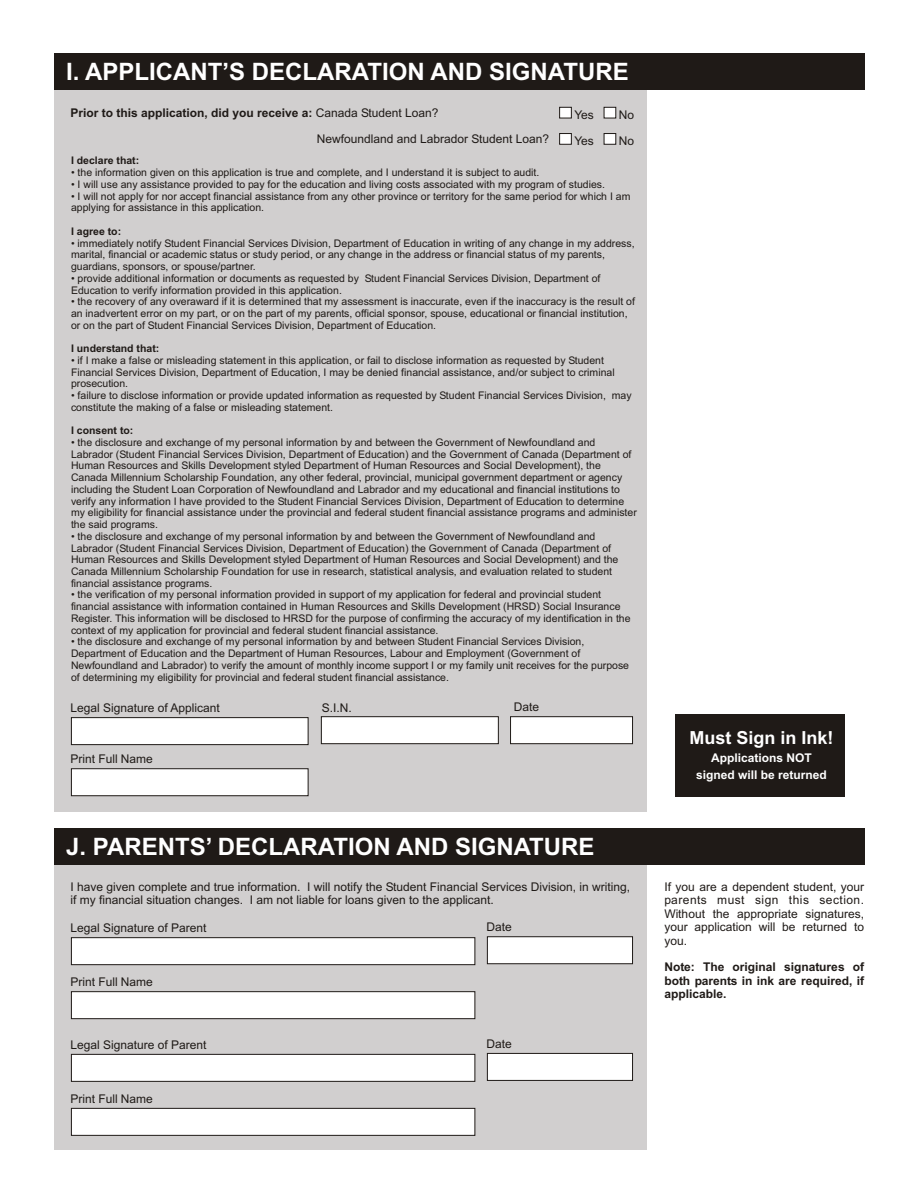
<style>
.page{position:relative;width:918px;height:1188px;background:#fff}
.page>*{position:absolute;margin:0;border:0;box-sizing:border-box;transform-origin:0 0}
.t1{font:700 24px "Arial";color:#fff}
.t2{font:700 18px "Arial";color:#fff}
.t3{font:12px/13.4px "Arial";color:#1f1a17}
.t4{font:700 12px/13.4px "Arial";color:#1f1a17;text-align:justify}
.t5{font:700 12px/16.4px "Arial";color:#fff;text-align:center}
.t6{font:10.5px/11.7px "Arial";color:#1f1a17}
.t7{font:700 10.5px "Arial";color:#1f1a17}
.s1{font-weight:400}
</style>
<div class="page">
<div style="left:54px;top:86px;width:593px;height:726px;background:#d1cfcf"></div>
<div style="left:54px;top:54px;width:810px;height:36px;background:#1f1a17"></div>
<div style="left:559px;top:107px;width:13px;height:11px;background:#fff;border:1px solid #1f1a17"></div>
<div style="left:604px;top:107px;width:12px;height:11px;background:#fff;border:1px solid #1f1a17"></div>
<div style="left:559px;top:133px;width:13px;height:12px;background:#fff;border:1px solid #1f1a17"></div>
<div style="left:604px;top:133px;width:12px;height:12px;background:#fff;border:1px solid #1f1a17"></div>
<div style="left:321px;top:716px;width:178px;height:28px;background:#fff;border:1px solid #1f1a17"></div>
<div style="left:510px;top:716px;width:123px;height:28px;background:#fff;border:1px solid #1f1a17"></div>
<div style="left:71px;top:717px;width:237px;height:28px;background:#fff;border:1px solid #1f1a17"></div>
<div style="left:54px;top:860px;width:593px;height:290px;background:#d1cfcf"></div>
<div style="left:54px;top:828px;width:810px;height:36px;background:#1f1a17"></div>
<div style="left:487px;top:936px;width:146px;height:28px;background:#fff;border:1px solid #1f1a17"></div>
<div style="left:71px;top:937px;width:404px;height:28px;background:#fff;border:1px solid #1f1a17"></div>
<div style="left:487px;top:1053px;width:146px;height:28px;background:#fff;border:1px solid #1f1a17"></div>
<div style="left:71px;top:1054px;width:404px;height:28px;background:#fff;border:1px solid #1f1a17"></div>
<div style="left:675px;top:714px;width:169px;height:83px;background:#1f1a17"></div>
<div style="left:71px;top:768px;width:237px;height:28px;background:#fff;border:1px solid #1f1a17"></div>
<div style="left:71px;top:991px;width:404px;height:28px;background:#fff;border:1px solid #1f1a17"></div>
<div style="left:71px;top:1108px;width:404px;height:28px;background:#fff;border:1px solid #1f1a17"></div>
<h1 class="t1" style="left:66px;top:63px;width:564px">I. APPLICANT’S DECLARATION AND SIGNATURE</h1>
<p class="t4" style="left:70px;top:107px;width:370px">Prior to this application, did you receive a: <span class="s1">Canada Student Loan?</span></p>
<p class="t3" style="left:317px;top:134px;width:234px">Newfoundland and Labrador Student Loan?</p>
<p class="t3" style="left:574px;top:109px;width:21px">Yes</p>
<p class="t3" style="left:619px;top:109px;width:17px">No</p>
<p class="t3" style="left:574px;top:135px;width:21px">Yes</p>
<p class="t3" style="left:619px;top:135px;width:17px">No</p>
<p class="t7" style="left:71px;top:157px;width:70px">I declare that:</p>
<p class="t6" style="left:71px;top:168px;width:470px">• the information given on this application is true and complete, and I understand it is subject to audit.</p>
<p class="t6" style="left:71px;top:179px;width:536px">• I will use any assistance provided to pay for the education and living costs associated with my program of studies.</p>
<p class="t6" style="left:71px;top:191px;width:561px">• I will not apply for nor accept financial assistance from any other province or territory for the same period for which I am applying for assistance in this application.</p>
<p class="t7" style="left:71px;top:227px;width:52px">I agree to:</p>
<p class="t6" style="left:71px;top:238px;width:565px">• immediately notify Student Financial Services Division, Department of Education in writing of any change in my address, marital, financial or academic status or study period, or any change in the address or financial status of my parents, guardians, sponsors, or spouse/partner.</p>
<p class="t6" style="left:71px;top:273px;width:531px">• provide additional information or documents as requested by Student Financial Services Division, Department of<br>Education to verify information provided in this application.</p>
<p class="t6" style="left:71px;top:297px;width:565px">• the recovery of any overaward if it is determined that my assessment is inaccurate, even if the inaccuracy is the result of an inadvertent error on my part, or on the part of my parents, official sponsor, spouse, educational or financial institution, or on the part of Student Financial Services Division, Department of Education.</p>
<p class="t7" style="left:71px;top:345px;width:90px">I understand that:</p>
<p class="t6" style="left:71px;top:355px;width:545px">• if I make a false or misleading statement in this application, or fail to disclose information as requested by Student<br>Financial Services Division, Department of Education, I may be denied financial assistance, and/or subject to criminal prosecution.</p>
<p class="t6" style="left:71px;top:390px;width:562px">• failure to disclose information or provide updated information as requested by Student Financial Services Division, may constitute the making of a false or misleading statement.</p>
<p class="t7" style="left:71px;top:427px;width:64px">I consent to:</p>
<p class="t6" style="left:71px;top:437px;width:567px">• the disclosure and exchange of my personal information by and between the Government of Newfoundland and Labrador (Student Financial Services Division, Department of Education) and the Government of Canada (Department of Human Resources and Skills Development styled Department of Human Resources and Social Development), the Canada Millennium Scholarship Foundation, any other federal, provincial, municipal government department or agency including the Student Loan Corporation of Newfoundland and Labrador and my educational and financial institutions to verify any information I have provided to the Student Financial Services Division, Department of Education to determine my eligibility for financial assistance under the provincial and federal student financial assistance programs and administer the said programs.</p>
<p class="t6" style="left:71px;top:531px;width:549px">• the disclosure and exchange of my personal information by and between the Government of Newfoundland and Labrador (Student Financial Services Division, Department of Education) the Government of Canada (Department of Human Resources and Skills Development styled Department of Human Resources and Social Development) and the Canada Millennium Scholarship Foundation for use in research, statistical analysis, and evaluation related to student financial assistance programs.</p>
<p class="t6" style="left:71px;top:590px;width:561px">• the verification of my personal information provided in support of my application for federal and provincial student financial assistance with information contained in Human Resources and Skills Development (HRSD) Social Insurance Register. This information will be disclosed to HRSD for the purpose of confirming the accuracy of my identification in the context of my application for provincial and federal student financial assistance.</p>
<p class="t6" style="left:71px;top:637px;width:560px">• the disclosure and exchange of my personal information by and between Student Financial Services Division, Department of Education and the Department of Human Resources, Labour and Employment (Government of Newfoundland and Labrador) to verify the amount of monthly income support I or my family unit receives for the purpose of determining my eligibility for provincial and federal student financial assistance.</p>
<p class="t3" style="left:70px;top:702px;width:151px">Legal Signature of Applicant</p>
<p class="t3" style="left:322px;top:702px;width:32px">S.I.N.</p>
<p class="t3" style="left:514px;top:701px;width:27px">Date</p>
<p class="t3" style="left:70px;top:753px;width:84px">Print Full Name</p>
<h1 class="t1" style="left:66px;top:837px;width:530px">J. PARENTS’ DECLARATION AND SIGNATURE</h1>
<p class="t3" style="left:70px;top:881px;width:561px">I have given complete and true information. I will notify the Student Financial Services Division, in writing, if my financial situation changes. I am not liable for loans given to the applicant.</p>
<p class="t3" style="left:70px;top:922px;width:138px">Legal Signature of Parent</p>
<p class="t3" style="left:486px;top:921px;width:27px">Date</p>
<p class="t3" style="left:70px;top:976px;width:84px">Print Full Name</p>
<p class="t3" style="left:70px;top:1039px;width:138px">Legal Signature of Parent</p>
<p class="t3" style="left:486px;top:1038px;width:27px">Date</p>
<p class="t3" style="left:70px;top:1093px;width:84px">Print Full Name</p>
<h2 class="t2" style="left:689px;top:731px;width:146px">Must Sign in Ink!</h2>
<p class="t5" style="left:696px;top:751px;width:132px">Applications NOT signed will be returned</p>
<p class="t3" style="left:664px;top:881px;width:201px;text-align:justify">If you are a dependent student, your parents must sign this section.<br>Without the appropriate signatures, your application will be returned to you.</p>
<p class="t4" style="left:664px;top:962px;width:201px">Note: The original signatures of both parents in ink are required, if applicable.</p>
</div>
